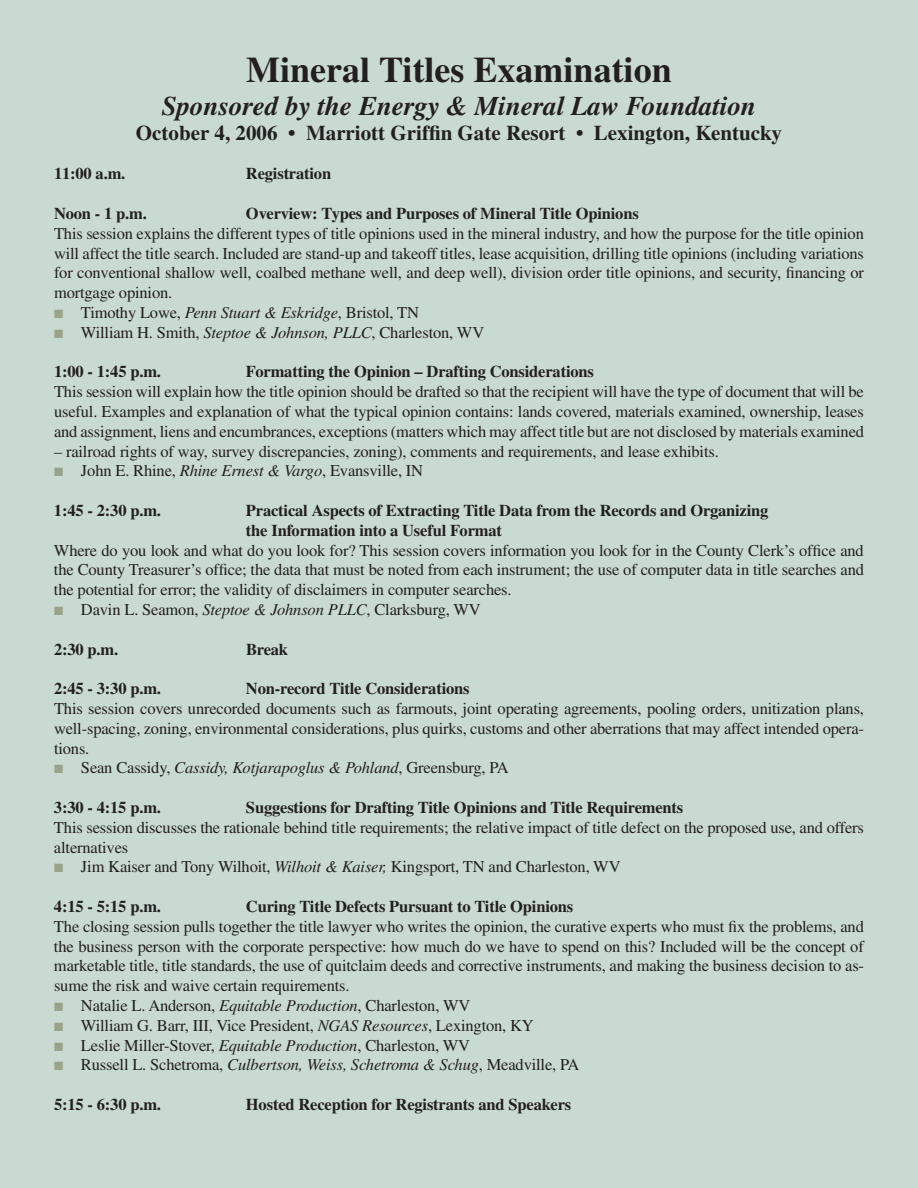
<style>
.page{position:relative;width:918px;height:1188px;background:#c9dad2}
.page>*{position:absolute;margin:0;border:0;box-sizing:border-box;transform-origin:0 0}
.t1{font:700 36px "Times";color:#231f20}
.t2{font:italic 700 27px "Times";color:#231f20}
.t3{font:700 21px "Times";color:#231f20}
.t4{font:16.5px/19.8px "Times";letter-spacing:-.01em;color:#231f20;text-align:justify}
.t5{font:700 16.5px/19.8px "Times";letter-spacing:-.01em;color:#231f20}
.t6{font:italic 16.5px "Times";letter-spacing:-.01em;color:#231f20}
.s1{color:#9aa389}
.s2{font-style:italic}
.s3{font-style:normal}
</style>
<div class="page">
<h1 class="t1" style="left:246px;top:48px;width:427px">Mineral Titles Examination</h1>
<h2 class="t2" style="left:162px;top:90px;width:596px">Sponsored by the Energy &amp; Mineral Law Foundation</h2>
<p class="t3" style="left:136px;top:120px;width:648px">October 4, 2006 • Marriott Griffin Gate Resort • Lexington, Kentucky</p>
<p class="t5" style="left:54px;top:164px;width:73px">11:00 a.m.</p>
<p class="t5" style="left:246px;top:164px;width:87px">Registration</p>
<p class="t5" style="left:54px;top:203px;width:94px">Noon - 1 p.m.</p>
<p class="t5" style="left:246px;top:203px;width:394px">Overview: Types and Purposes of Mineral Title Opinions</p>
<p class="t4" style="left:54px;top:223px;width:812px">This session explains the different types of title opinions used in the mineral industry, and how the purpose for the title opinion will affect the title search. Included are stand-up and takeoff titles, lease acquisition, drilling title opinions (including variations for conventional shallow well, coalbed methane well, and deep well), division order title opinions, and security, financing or mortgage opinion.</p>
<p class="t4" style="left:54px;top:302px;width:367px"><span class="s1">■</span> Timothy Lowe, <span class="s2">Penn Stuart &amp; Eskridge</span>, Bristol, TN</p>
<p class="t4" style="left:54px;top:322px;width:432px"><span class="s1">■</span> William H. Smith, <span class="s2">Steptoe &amp; Johnson, PLLC</span>, Charleston, WV</p>
<p class="t5" style="left:54px;top:362px;width:109px">1:00 - 1:45 p.m.</p>
<p class="t5" style="left:246px;top:362px;width:349px">Formatting the Opinion – Drafting Considerations</p>
<p class="t4" style="left:54px;top:382px;width:812px">This session will explain how the title opinion should be drafted so that the recipient will have the type of document that will be useful. Examples and explanation of what the typical opinion contains: lands covered, materials examined, ownership, leases and assignment, liens and encumbrances, exceptions (matters which may affect title but are not disclosed by materials examined</p>
<p class="t4" style="left:54px;top:441px;width:666px">– railroad rights of way, survey discrepancies, zoning), comments and requirements, and lease exhibits.</p>
<p class="t4" style="left:54px;top:461px;width:371px"><span class="s1">■</span> John E. Rhine, <span class="s2">Rhine Ernest &amp; Vargo</span>, Evansville, IN</p>
<p class="t5" style="left:54px;top:500px;width:109px">1:45 - 2:30 p.m.</p>
<p class="t5" style="left:246px;top:500px;width:524px">Practical Aspects of Extracting Title Data from the Records and Organizing the Information into a Useful Format</p>
<p class="t4" style="left:54px;top:540px;width:812px">Where do you look and what do you look for? This session covers information you look for in the County Clerk’s office and the County Treasurer’s office; the data that must be noted from each instrument; the use of computer data in title searches and the potential for error; the validity of disclaimers in computer searches.</p>
<p class="t4" style="left:54px;top:599px;width:428px"><span class="s1">■</span> Davin L. Seamon, <span class="s2">Steptoe &amp; Johnson PLLC</span>, Clarksburg, WV</p>
<p class="t5" style="left:54px;top:639px;width:66px">2:30 p.m.</p>
<p class="t5" style="left:246px;top:639px;width:44px">Break</p>
<p class="t5" style="left:54px;top:678px;width:109px">2:45 - 3:30 p.m.</p>
<p class="t5" style="left:246px;top:678px;width:225px">Non-record Title Considerations</p>
<p class="t4" style="left:54px;top:698px;width:812px">This session covers unrecorded documents such as farmouts, joint operating agreements, pooling orders, unitization plans, well-spacing, zoning, environmental considerations, plus quirks, customs and other aberrations that may affect intended opera&shy;tions.</p>
<p class="t6" style="left:54px;top:759px;width:456px"><span class="s1">■</span> <span class="s3">Sean Cassidy,</span> Cassidy, Kotjarapoglus &amp; Pohland<span class="s3">, Greensburg, PA</span></p>
<p class="t5" style="left:54px;top:797px;width:109px">3:30 - 4:15 p.m.</p>
<p class="t5" style="left:246px;top:797px;width:439px">Suggestions for Drafting Title Opinions and Title Requirements</p>
<p class="t4" style="left:54px;top:817px;width:812px">This session discusses the rationale behind title requirements; the relative impact of title defect on the proposed use, and offers alternatives</p>
<p class="t4" style="left:54px;top:857px;width:568px"><span class="s1">■</span> Jim Kaiser and Tony Wilhoit, <span class="s2">Wilhoit &amp; Kaiser,</span> Kingsport, TN and Charleston, WV</p>
<p class="t5" style="left:54px;top:896px;width:109px">4:15 - 5:15 p.m.</p>
<p class="t5" style="left:246px;top:896px;width:329px">Curing Title Defects Pursuant to Title Opinions</p>
<p class="t4" style="left:54px;top:916px;width:812px">The closing session pulls together the title lawyer who writes the opinion, the curative experts who must fix the problems, and the business person with the corporate perspective: how much do we have to spend on this? Included will be the concept of marketable title, title standards, the use of quitclaim deeds and corrective instruments, and making the business decision to as&shy;sume the risk and waive certain requirements.</p>
<p class="t4" style="left:54px;top:995px;width:418px"><span class="s1">■</span> Natalie L. Anderson, <span class="s2">Equitable Production</span>, Charleston, WV</p>
<p class="t4" style="left:54px;top:1015px;width:481px"><span class="s1">■</span> William G. Barr, III, Vice President, <span class="s2">NGAS Resources</span>, Lexington, KY</p>
<p class="t4" style="left:54px;top:1035px;width:418px"><span class="s1">■</span> Leslie Miller-Stover, <span class="s2">Equitable Production</span>, Charleston, WV</p>
<p class="t4" style="left:54px;top:1055px;width:527px"><span class="s1">■</span> Russell L. Schetroma, <span class="s2">Culbertson, Weiss, Schetroma &amp; Schug</span>, Meadville, PA</p>
<p class="t5" style="left:54px;top:1094px;width:109px">5:15 - 6:30 p.m.</p>
<p class="t5" style="left:246px;top:1094px;width:327px">Hosted Reception for Registrants and Speakers</p>
</div>
